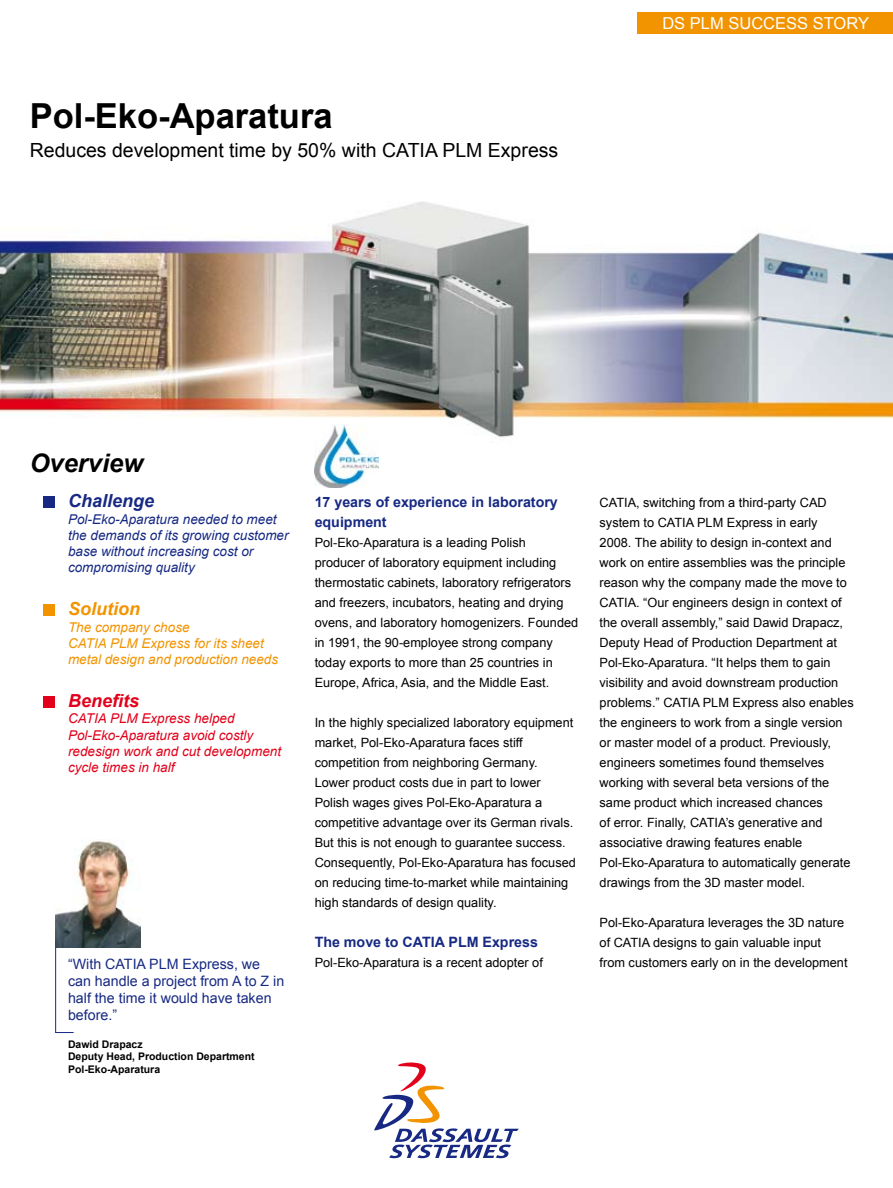
<style>
.page{position:relative;width:893px;height:1188px;background:#fff}
.page>*{position:absolute;margin:0;border:0;box-sizing:border-box;transform-origin:0 0}
.t1{font:700 34.5px "Arial";color:#000}
.t2{font:italic 700 25.5px "Arial";color:#000}
.t3{font:19.5px "Arial";color:#000}
.t4{font:italic 700 18px "Arial";color:#172983}
.t5{font:italic 700 18px "Arial";color:#f29400}
.t6{font:italic 700 18px "Arial";color:#e2001a}
.t7{font:16.5px "Arial";color:#fff}
.t8{font:14.25px/17.1px "Arial";color:#172983}
.t9{font:700 14.25px/20px "Arial";color:#172983}
.t10{font:italic 13.5px/16.2px "Arial";color:#172983}
.t11{font:italic 13.5px/16.2px "Arial";color:#e2001a}
.t12{font:italic 13.5px/16.2px "Arial";color:#f29400}
.t13{font:12.75px/20px "Arial";color:#000}
.t14{font:700 10.5px/12.6px "Arial";color:#000}
</style>
<div class="page">
<div style="left:638px;top:13px;width:255px;height:21px;background:#f29400"></div>
<img style="left:0;top:201px;width:893px;height:271px">
<div style="left:43px;top:496px;width:11px;height:11px;background:#172983"></div>
<div style="left:43px;top:604px;width:11px;height:11px;background:#f29400"></div>
<div style="left:43px;top:696px;width:11px;height:11px;background:#e2001a"></div>
<svg style="left:374px;top:1062px;width:145px;height:96px"></svg>
<div style="left:55px;top:946px;width:19px;height:87px;border:1px solid #172983"></div>
<img style="left:55px;top:840px;width:85px;height:107px">
<img style="left:315px;top:425px;width:63px;height:62px">
<h1 class="t1" style="left:30px;top:93px;width:304px">Pol-Eko-Aparatura</h1>
<h3 class="t3" style="left:30px;top:138px;width:530px">Reduces development time by 50% with CATIA PLM Express</h3>
<p class="t7" style="left:662px;top:13px;width:208px">DS PLM SUCCESS STORY</p>
<h2 class="t2" style="left:30px;top:446px;width:115px">Overview</h2>
<h3 class="t4" style="left:68px;top:489px;width:88px">Challenge</h3>
<p class="t10" style="left:68px;top:511px;width:222px">Pol-Eko-Aparatura needed to meet the demands of its growing customer base without increasing cost or compromising quality</p>
<h3 class="t5" style="left:68px;top:597px;width:73px">Solution</h3>
<p class="t12" style="left:68px;top:619px;width:212px">The company chose<br>CATIA PLM Express for its sheet metal design and production needs</p>
<h3 class="t6" style="left:68px;top:689px;width:73px">Benefits</h3>
<p class="t11" style="left:68px;top:711px;width:215px">CATIA PLM Express helped<br>Pol-Eko-Aparatura avoid costly redesign work and cut development cycle times in half</p>
<p class="t8" style="left:68px;top:955px;width:218px">“With CATIA PLM Express, we can handle a project from A to Z in half the time it would have taken before.”</p>
<p class="t14" style="left:68px;top:1038px;width:188px">Dawid Drapacz<br>Deputy Head, Production Department<br>Pol-Eko-Aparatura</p>
<p class="t9" style="left:315px;top:493px;width:245px">17 years of experience in laboratory equipment</p>
<p class="t13" style="left:315px;top:533px;width:265px">Pol-Eko-Aparatura is a leading Polish producer of laboratory equipment including thermostatic cabinets, laboratory refrigerators and freezers, incubators, heating and drying ovens, and laboratory homogenizers. Founded in 1991, the 90-employee strong company today exports to more than 25 countries in Europe, Africa, Asia, and the Middle East.</p>
<p class="t13" style="left:315px;top:713px;width:263px">In the highly specialized laboratory equipment market, Pol-Eko-Aparatura faces stiff competition from neighboring Germany.<br>Lower product costs due in part to lower Polish wages gives Pol-Eko-Aparatura a competitive advantage over its German rivals.<br>But this is not enough to guarantee success.<br>Consequently, Pol-Eko-Aparatura has focused on reducing time-to-market while maintaining high standards of design quality.</p>
<p class="t9" style="left:315px;top:932px;width:225px">The move to CATIA PLM Express</p>
<p class="t13" style="left:315px;top:953px;width:230px">Pol-Eko-Aparatura is a recent adopter of</p>
<p class="t13" style="left:600px;top:493px;width:256px">CATIA, switching from a third-party CAD system to CATIA PLM Express in early<br>2008. The ability to design in-context and work on entire assemblies was the principle reason why the company made the move to CATIA. “Our engineers design in context of the overall assembly,” said Dawid Drapacz, Deputy Head of Production Department at Pol-Eko-Aparatura. “It helps them to gain visibility and avoid downstream production problems.” CATIA PLM Express also enables the engineers to work from a single version or master model of a product. Previously, engineers sometimes found themselves working with several beta versions of the same product which increased chances<br>of error. Finally, CATIA’s generative and associative drawing features enable Pol-Eko-Aparatura to automatically generate drawings from the 3D master model.</p>
<p class="t13" style="left:600px;top:913px;width:250px">Pol-Eko-Aparatura leverages the 3D nature of CATIA designs to gain valuable input from customers early on in the development</p>
</div>
